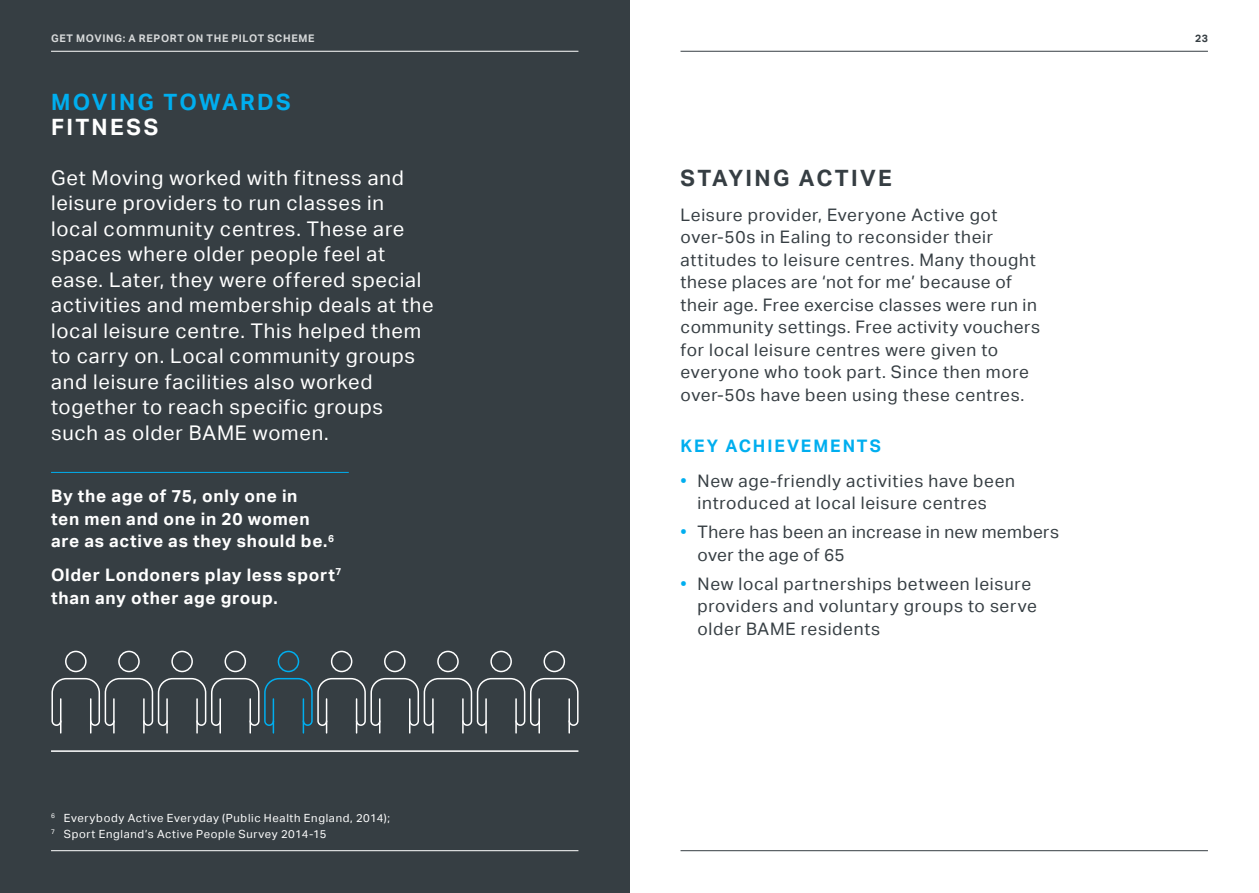
<style>
.page{position:relative;width:1259px;height:893px;background:#fff}
.page>*{position:absolute;margin:0;border:0;box-sizing:border-box;transform-origin:0 0}
.t1{font:700 22.5px "Aktiv Grotesk";letter-spacing:.105em;color:#00aeef}
.t2{font:700 22.5px "Aktiv Grotesk";letter-spacing:.105em;color:#363e43}
.t3{font:700 22.5px "Aktiv Grotesk";letter-spacing:.105em;color:#fff}
.t4{font:20.25px/25.5px "Aktiv Grotesk";letter-spacing:.04em;color:#fff}
.t5{font:17.25px/22.5px "Aktiv Grotesk";letter-spacing:.04em;color:#363e43}
.t6{font:700 17.25px/22.5px "Aktiv Grotesk";letter-spacing:.04em;color:#fff}
.t7{font:17.25px/22.5px "Aktiv Grotesk";letter-spacing:.02em;color:#363e43}
.t8{font:700 17.25px "Aktiv Grotesk";letter-spacing:.11em;color:#00aeef}
.t9{font:11.25px/15.8px "Aktiv Grotesk";letter-spacing:.06em;color:#fff}
.t10{font:700 10.5px "Aktiv Grotesk";letter-spacing:.065em;color:#d7d9da}
.t11{font:700 10.5px "Aktiv Grotesk";color:#363e43}
.s1{color:#00aeef}
</style>
<div class="page">
<div style="left:0;top:0;width:629px;height:893px;background:#363e43"></div>
<hr style="left:51px;top:51px;width:527px;height:1px;background:#fff">
<hr style="left:51px;top:850px;width:527px;height:1px;background:#fff">
<hr style="left:51px;top:750px;width:527px;height:2px;background:#fff">
<hr style="left:51px;top:472px;width:298px;height:1px;background:#00aeef">
<hr style="left:680px;top:850px;width:528px;height:1px;background:#363e43">
<hr style="left:680px;top:51px;width:528px;height:1px;background:#363e43">
<div style="left:65px;top:651px;width:22px;height:21px;border:2px solid #fff;border-radius:50%"></div>
<hr style="left:90px;top:699px;width:1px;height:34px;background:#fff">
<hr style="left:60px;top:699px;width:1px;height:34px;background:#fff">
<div style="left:118px;top:651px;width:22px;height:21px;border:2px solid #fff;border-radius:50%"></div>
<hr style="left:143px;top:699px;width:2px;height:34px;background:#fff">
<hr style="left:113px;top:699px;width:2px;height:34px;background:#fff">
<div style="left:171px;top:651px;width:22px;height:21px;border:2px solid #fff;border-radius:50%"></div>
<hr style="left:196px;top:699px;width:2px;height:34px;background:#fff">
<hr style="left:166px;top:699px;width:2px;height:34px;background:#fff">
<div style="left:224px;top:651px;width:22px;height:21px;border:2px solid #fff;border-radius:50%"></div>
<hr style="left:249px;top:699px;width:2px;height:34px;background:#fff">
<hr style="left:219px;top:699px;width:2px;height:34px;background:#fff">
<div style="left:278px;top:651px;width:21px;height:21px;border:2px solid #00aeef;border-radius:50%"></div>
<hr style="left:303px;top:699px;width:1px;height:34px;background:#00aeef">
<hr style="left:273px;top:699px;width:1px;height:34px;background:#00aeef">
<div style="left:331px;top:651px;width:21px;height:21px;border:2px solid #fff;border-radius:50%"></div>
<hr style="left:356px;top:699px;width:1px;height:34px;background:#fff">
<hr style="left:326px;top:699px;width:1px;height:34px;background:#fff">
<div style="left:384px;top:651px;width:21px;height:21px;border:2px solid #fff;border-radius:50%"></div>
<hr style="left:409px;top:699px;width:1px;height:34px;background:#fff">
<hr style="left:379px;top:699px;width:1px;height:34px;background:#fff">
<div style="left:437px;top:651px;width:22px;height:21px;border:2px solid #fff;border-radius:50%"></div>
<hr style="left:462px;top:699px;width:2px;height:34px;background:#fff">
<hr style="left:432px;top:699px;width:2px;height:34px;background:#fff">
<div style="left:490px;top:651px;width:22px;height:21px;border:2px solid #fff;border-radius:50%"></div>
<hr style="left:515px;top:699px;width:2px;height:34px;background:#fff">
<hr style="left:485px;top:699px;width:2px;height:34px;background:#fff">
<div style="left:543px;top:651px;width:22px;height:21px;border:2px solid #fff;border-radius:50%"></div>
<svg style="left:51px;top:677px;width:528px;height:50px"></svg>
<hr style="left:568px;top:699px;width:2px;height:34px;background:#fff">
<hr style="left:538px;top:699px;width:2px;height:34px;background:#fff">
<p class="t10" style="left:51px;top:32px;width:265px">GET MOVING: A REPORT ON THE PILOT SCHEME</p>
<h1 class="t1" style="left:51px;top:89px;width:241px">MOVING TOWARDS</h1>
<h1 class="t3" style="left:51px;top:114px;width:109px">FITNESS</h1>
<p class="t4" style="left:51px;top:165px;width:354px">Get Moving worked with fitness and</p>
<h1 class="t2" style="left:680px;top:165px;width:213px">STAYING ACTIVE</h1>
<p class="t4" style="left:51px;top:190px;width:384px">leisure providers to run classes in local community centres. These are spaces where older people feel at ease. Later, they were offered special activities and membership deals at the local leisure centre. This helped them to carry on. Local community groups and leisure facilities also worked together to reach specific groups such as older BAME women.</p>
<p class="t5" style="left:680px;top:203px;width:361px">Leisure provider, Everyone Active got over-50s in Ealing to reconsider their attitudes to leisure centres. Many thought these places are ‘not for me’ because of their age. Free exercise classes were run in community settings. Free activity vouchers for local leisure centres were given to everyone who took part. Since then more over-50s have been using these centres.</p>
<p class="t8" style="left:680px;top:436px;width:202px">KEY ACHIEVEMENTS</p>
<p class="t5" style="left:697px;top:470px;width:319px;text-indent:-17px"><span class="s1">•</span> New age-friendly activities have been introduced at local leisure centres</p>
<p class="t7" style="left:697px;top:521px;width:363px;text-indent:-17px"><span class="s1">•</span> There has been an increase in new members over the age of 65</p>
<p class="t5" style="left:697px;top:572px;width:341px;text-indent:-17px"><span class="s1">•</span> New local partnerships between leisure providers and voluntary groups to serve older BAME residents</p>
<p class="t6" style="left:51px;top:485px;width:285px">By the age of 75, only one in<br>ten men and one in 20 women are as active as they should be.<sup>6</sup></p>
<p class="t6" style="left:51px;top:564px;width:292px">Older Londoners play less sport<sup>7 </sup>than any other age group.</p>
<p class="t9" style="left:51px;top:810px;width:340px"><sup>6</sup> Everybody Active Everyday (Public Health England, 2014);<br><sup>7</sup> Sport England’s Active People Survey 2014-15</p>
<p class="t11" style="left:1195px;top:32px;width:14px">23</p>
</div>
